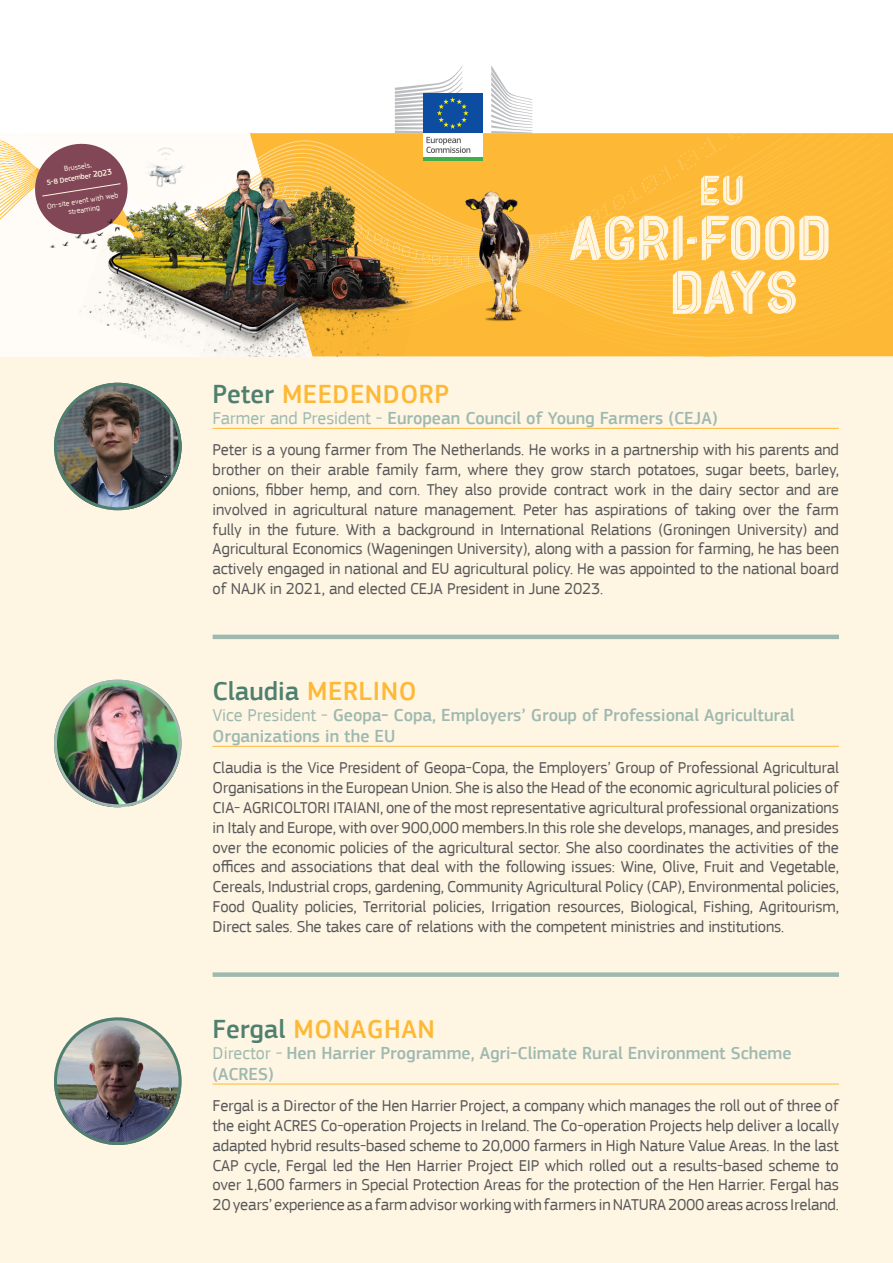
<style>
.page{position:relative;width:893px;height:1263px;background:#fff}
.page>*{position:absolute;margin:0;border:0;box-sizing:border-box;transform-origin:0 0}
.t1{font:500 27px "EC Square Sans Pro";letter-spacing:.02em;color:#fdb936}
.t2{font:500 27px "EC Square Sans Pro";letter-spacing:.01em;color:#4f806f}
.t3{font:500 18px/21px "EC Square Sans Pro";color:#9eb9b0}
.t4{font:16.5px/19.8px "EC Square Sans Pro";letter-spacing:-.01em;color:#57585a;text-align:justify}
.t5{font:7.65px/9.1px "EC Square Sans Pro";color:#fff5e3;text-align:center}
.t6{font:500 7.65px/10.4px "EC Square Sans Pro";color:#fff5e3;text-align:center}
.s1{font-weight:400}
.s2{font-size:8.7px}
.s3{color:#4f806f}
.s4{color:#fdb936}
</style>
<div class="page">
<div style="left:0;top:133px;width:893px;height:1130px;background:#fff5e3"></div>
<svg style="left:0;top:149px;width:893px;height:207px;background:#fdcb68"></svg>
<div style="left:78px;top:252px;width:19px;height:104px;background:#fffcf7"></div>
<img style="left:97px;top:159px;width:328px;height:197px">
<img style="left:463px;top:314px;width:68px;height:7px">
<div style="left:155px;top:146px;width:20px;height:16px;background:#fffcf7"></div>
<img style="left:134px;top:148px;width:23px;height:50px">
<svg style="left:32px;top:140px;width:99px;height:98px;background:#a67c82"></svg>
<img style="left:48px;top:218px;width:75px;height:34px">
<img style="left:157px;top:65px;width:671px;height:249px">
<img style="left:54px;top:680px;width:128px;height:127px;border-radius:64px">
<div style="left:54px;top:680px;width:128px;height:127px;border:3px solid #9eb9b0;border-radius:50%"></div>
<hr style="left:213px;top:746px;width:626px;height:1px;background:#fdb936">
<hr style="left:213px;top:635px;width:626px;height:4px;background:#9eb9b0">
<img style="left:54px;top:1017px;width:128px;height:128px;border-radius:64px">
<div style="left:54px;top:1017px;width:128px;height:128px;border:3px solid #4f806f;border-radius:50%"></div>
<hr style="left:213px;top:1084px;width:626px;height:1px;background:#fdb936">
<div style="left:213px;top:972px;width:626px;height:5px;background:#9eb9b0"></div>
<img style="left:54px;top:383px;width:128px;height:127px;border-radius:64px">
<div style="left:54px;top:383px;width:128px;height:127px;border:3px solid #4f806f;border-radius:50%"></div>
<hr style="left:213px;top:428px;width:626px;height:1px;background:#fdb936">
<p class="t6" style="left:44px;top:167px;width:68px;rotate:-9deg"><span class="s1">Brussels,<br></span>5-8 December <span class="s2">2023</span></p>
<p class="t5" style="left:46px;top:202px;width:74px;rotate:-9deg">On-site event with web streaming</p>
<h1 class="t1" style="left:213px;top:378px;width:238px"><span class="s3">Peter</span> MEEDENDORP</h1>
<p class="t3" style="left:213px;top:408px;width:506px"><span class="s1">Farmer and President -</span> European Council of Young Farmers (CEJA)</p>
<p class="t4" style="left:213px;top:440px;width:628px">Peter is a young farmer from The Netherlands. He works in a partnership with his parents and brother on their arable family farm, where they grow starch potatoes, sugar beets, barley, onions, fibber hemp, and corn. They also provide contract work in the dairy sector and are involved in agricultural nature management. Peter has aspirations of taking over the farm fully in the future. With a background in International Relations (Groningen University) and Agricultural Economics (Wageningen University), along with a passion for farming, he has been actively engaged in national and EU agricultural policy. He was appointed to the national board of NAJK in 2021, and elected CEJA President in June 2023.</p>
<h1 class="t2" style="left:213px;top:675px;width:205px">Claudia <span class="s4">MERLINO</span></h1>
<p class="t3" style="left:213px;top:705px;width:583px"><span class="s1">Vice President -</span> Geopa- Copa, Employers’ Group of Professional Agricultural<br>Organizations in the EU</p>
<p class="t4" style="left:213px;top:758px;width:628px">Claudia is the Vice President of Geopa-Copa, the Employers’ Group of Professional Agricultural Organisations in the European Union. She is also the Head of the economic agricultural policies of CIA- AGRICOLTORI ITAIANI, one of the most representative agricultural professional organizations in Italy and Europe, with over 900,000 members.In this role she develops, manages, and presides over the economic policies of the agricultural sector. She also coordinates the activities of the offices and associations that deal with the following issues: Wine, Olive, Fruit and Vegetable, Cereals, Industrial crops, gardening, Community Agricultural Policy (CAP), Environmental policies, Food Quality policies, Territorial policies, Irrigation resources, Biological, Fishing, Agritourism, Direct sales. She takes care of relations with the competent ministries and institutions.</p>
<h1 class="t1" style="left:213px;top:1013px;width:224px"><span class="s3">Fergal</span> MONAGHAN</h1>
<p class="t3" style="left:213px;top:1042px;width:580px"><span class="s1">Director -</span> Hen Harrier Programme, Agri-Climate Rural Environment Scheme (ACRES)</p>
<p class="t4" style="left:213px;top:1096px;width:628px">Fergal is a Director of the Hen Harrier Project, a company which manages the roll out of three of the eight ACRES Co-operation Projects in Ireland. The Co-operation Projects help deliver a locally adapted hybrid results-based scheme to 20,000 farmers in High Nature Value Areas. In the last CAP cycle, Fergal led the Hen Harrier Project EIP which rolled out a results-based scheme to over 1,600 farmers in Special Protection Areas for the protection of the Hen Harrier. Fergal has 20 years’ experience as a farm advisor working with farmers in NATURA 2000 areas across Ireland.</p>
</div>
